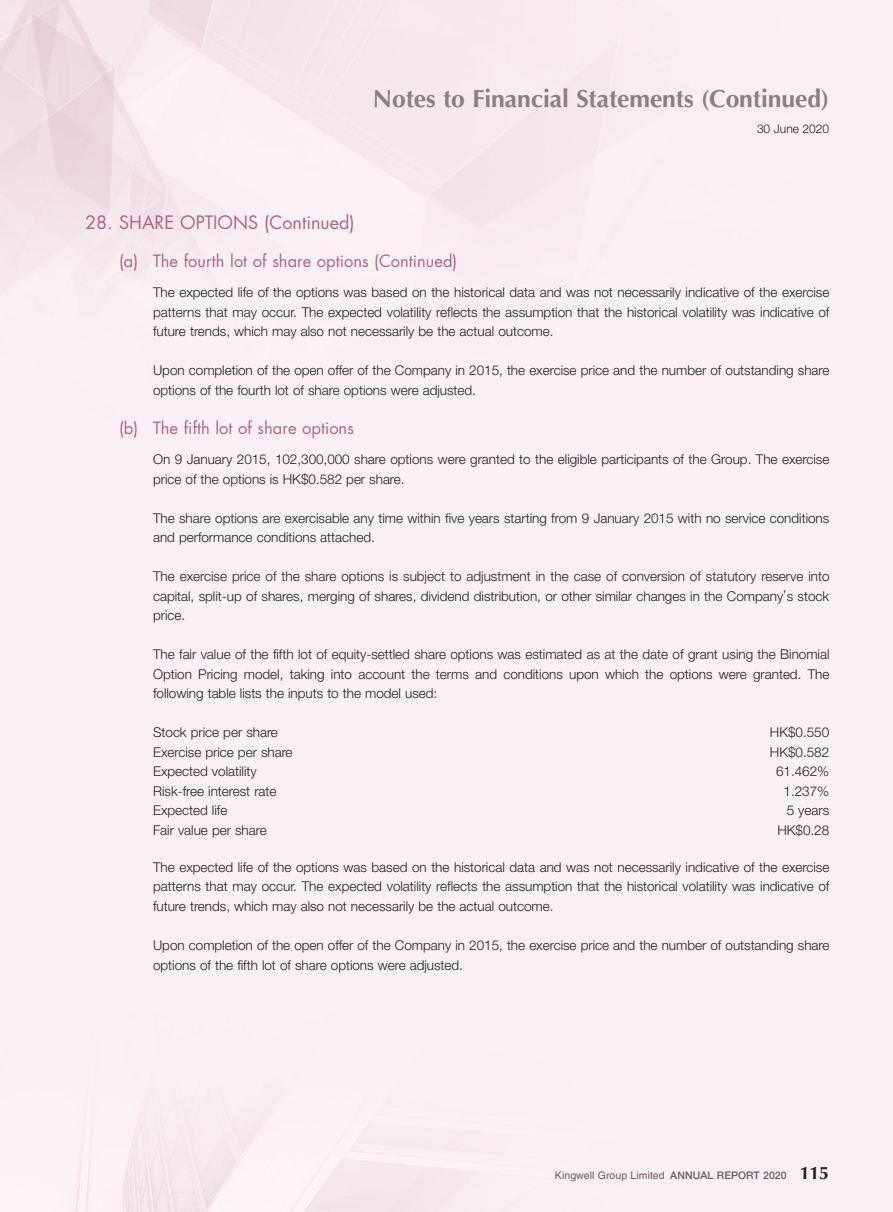
<style>
.page{position:relative;width:893px;height:1212px;background:#fff}
.page>*{position:absolute;margin:0;border:0;box-sizing:border-box;transform-origin:0 0}
.t1{font:700 24.75px "Optima LT Std";letter-spacing:-.005em;color:#8c7d82}
.Heading_1{font:18px "Futura Std";color:#aa6588}
.Heading_2{font:16.5px "Futura Std";color:#aa6588}
.Body_Text{font:300 13.5px/19.5px "Helvetica Neue LT Std";color:#231f20;text-align:justify}
.t2{font:300 12px "Helvetica Neue LT Std";color:#231f20}
.t3{font:10.5px "Helvetica LT Std";letter-spacing:.01em;color:#6c595d}
.s1{font-family:"Helvetica Neue LT Std";font-weight:500}
.s2{font-family:"Optima LT Std";font-weight:700;font-size:18px;color:#231f20}
</style>
<div class="page">
<h1 class="t1" style="left:373px;top:84px;width:458px">Notes to Financial Statements (Continued)</h1>
<p class="t2" style="left:757px;top:122px;width:74px">30 June 2020</p>
<p class="Heading_1" style="left:85px;top:211px;width:271px">28. SHARE OPTIONS (Continued)</p>
<p class="Heading_2" style="left:119px;top:251px;width:340px">(a) The fourth lot of share options (Continued)</p>
<p class="Body_Text" style="left:153px;top:283px;width:678px">The expected life of the options was based on the historical data and was not necessarily indicative of the exercise patterns that may occur. The expected volatility reflects the assumption that the historical volatility was indicative of future trends, which may also not necessarily be the actual outcome.</p>
<p class="Body_Text" style="left:153px;top:361px;width:678px">Upon completion of the open offer of the Company in 2015, the exercise price and the number of outstanding share options of the fourth lot of share options were adjusted.</p>
<p class="Heading_2" style="left:119px;top:417px;width:236px">(b) The fifth lot of share options</p>
<p class="Body_Text" style="left:153px;top:449px;width:678px">On 9 January 2015, 102,300,000 share options were granted to the eligible participants of the Group. The exercise price of the options is HK$0.582 per share.</p>
<p class="Body_Text" style="left:153px;top:508px;width:678px">The share options are exercisable any time within five years starting from 9 January 2015 with no service conditions and performance conditions attached.</p>
<p class="Body_Text" style="left:153px;top:566px;width:678px">The exercise price of the share options is subject to adjustment in the case of conversion of statutory reserve into capital, split-up of shares, merging of shares, dividend distribution, or other similar changes in the Company’s stock price.</p>
<p class="Body_Text" style="left:153px;top:644px;width:678px">The fair value of the fifth lot of equity-settled share options was estimated as at the date of grant using the Binomial Option Pricing model, taking into account the terms and conditions upon which the options were granted. The following table lists the inputs to the model used:</p>
<p class="Body_Text" style="left:153px;top:722px;width:126px">Stock price per share</p>
<p class="Body_Text" style="left:770px;top:722px;width:61px">HK$0.550</p>
<p class="Body_Text" style="left:153px;top:742px;width:141px">Exercise price per share</p>
<p class="Body_Text" style="left:770px;top:742px;width:61px">HK$0.582</p>
<p class="Body_Text" style="left:153px;top:761px;width:105px">Expected volatility</p>
<p class="Body_Text" style="left:776px;top:761px;width:55px">61.462%</p>
<p class="Body_Text" style="left:153px;top:781px;width:125px">Risk-free interest rate</p>
<p class="Body_Text" style="left:784px;top:781px;width:47px">1.237%</p>
<p class="Body_Text" style="left:153px;top:800px;width:76px">Expected life</p>
<p class="Body_Text" style="left:787px;top:800px;width:44px">5 years</p>
<p class="Body_Text" style="left:153px;top:820px;width:115px">Fair value per share</p>
<p class="Body_Text" style="left:777px;top:820px;width:53px">HK$0.28</p>
<p class="Body_Text" style="left:153px;top:857px;width:678px">The expected life of the options was based on the historical data and was not necessarily indicative of the exercise patterns that may occur. The expected volatility reflects the assumption that the historical volatility was indicative of future trends, which may also not necessarily be the actual outcome.</p>
<p class="Body_Text" style="left:153px;top:935px;width:678px">Upon completion of the open offer of the Company in 2015, the exercise price and the number of outstanding share options of the fifth lot of share options were adjusted.</p>
<p class="t3" style="left:555px;top:1169px;width:276px">Kingwell Group Limited <span class="s1">ANNUAL REPORT 2020</span> <span class="s2">115</span></p>
</div>
